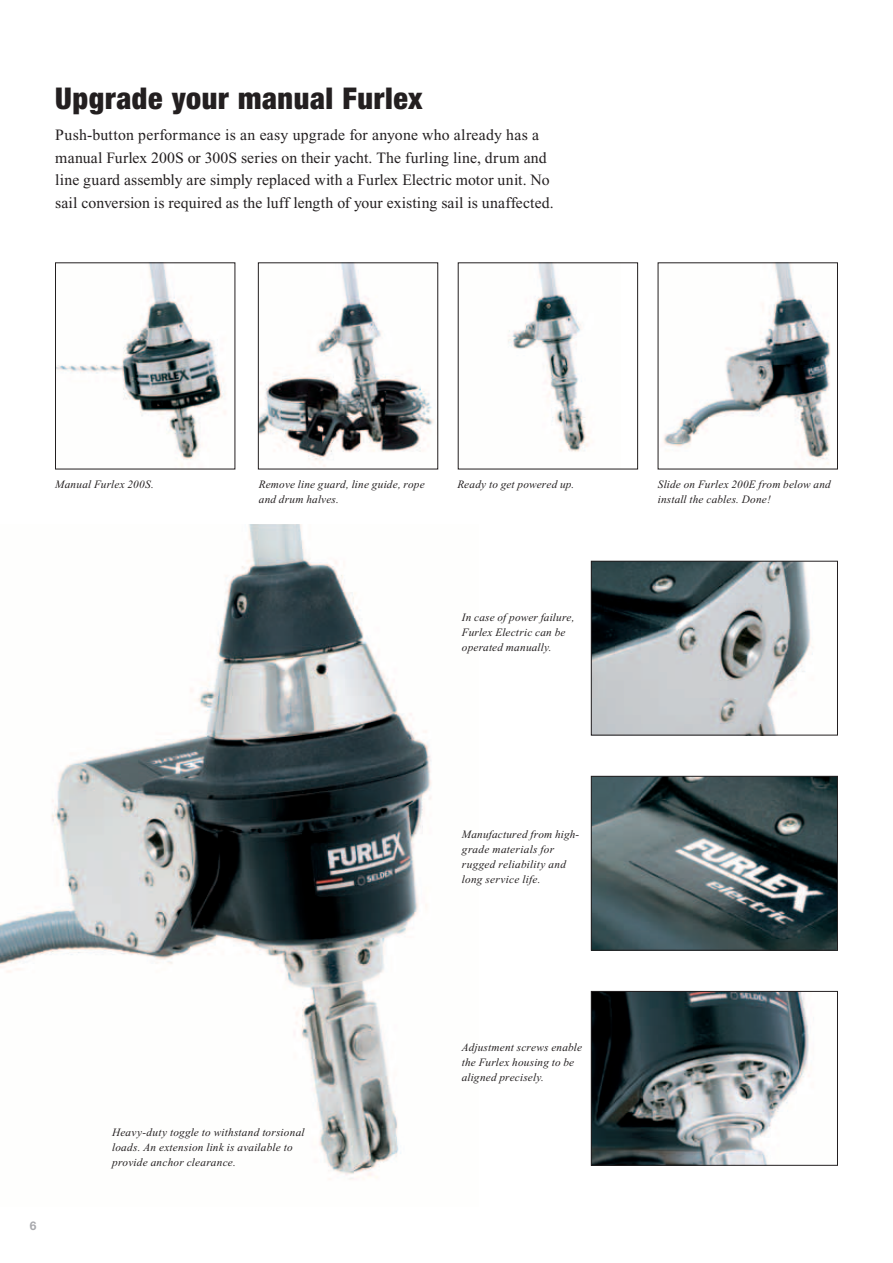
<style>
.page{position:relative;width:893px;height:1263px;background:#fff}
.page>*{position:absolute;margin:0;border:0;box-sizing:border-box;transform-origin:0 0}
.t1{font:900 condensed 30px "Helvetica Neue";letter-spacing:.02em;color:#231f20}
.t2{font:15.75px/22.5px "Times New Roman";letter-spacing:.01em;color:#231f20}
.t3{font:700 12px "Helvetica Neue";color:#a8a9ad}
.t4{font:italic 11.25px/15px "Times New Roman";letter-spacing:.015em;color:#231f20}
</style>
<div class="page">
<img style="left:0;top:525px;width:432px;height:655px">
<img style="left:57px;top:265px;width:169px;height:202px">
<img style="left:260px;top:265px;width:174px;height:202px">
<div style="left:258px;top:263px;width:180px;height:206px;border:1px solid #231f20"></div>
<img style="left:508px;top:265px;width:82px;height:187px">
<img style="left:663px;top:265px;width:168px;height:202px">
<img style="left:593px;top:563px;width:220px;height:170px">
<div style="left:591px;top:561px;width:247px;height:174px;border:1px solid #231f20"></div>
<img style="left:593px;top:778px;width:243px;height:170px">
<div style="left:591px;top:776px;width:247px;height:174px;border:1px solid #231f20"></div>
<img style="left:593px;top:993px;width:221px;height:170px">
<div style="left:591px;top:991px;width:247px;height:174px;border:1px solid #231f20"></div>
<h1 class="t1" style="left:55px;top:80px;width:369px">Upgrade your manual Furlex</h1>
<p class="t2" style="left:55px;top:124px;width:500px">Push-button performance is an easy upgrade for anyone who already has a manual Furlex 200S or 300S series on their yacht. The furling line, drum and line guard assembly are simply replaced with a Furlex Electric motor unit. No sail conversion is required as the luff length of your existing sail is unaffected.</p>
<p class="t4" style="left:55px;top:477px;width:100px">Manual Furlex 200S.</p>
<p class="t4" style="left:259px;top:477px;width:167px">Remove line guard, line guide, rope and drum halves.</p>
<p class="t4" style="left:457px;top:477px;width:118px">Ready to get powered up.</p>
<p class="t4" style="left:658px;top:477px;width:175px">Slide on Furlex 200E from below and install the cables. Done!</p>
<p class="t4" style="left:462px;top:610px;width:114px">In case of power failure,<br>Furlex Electric can be operated manually.</p>
<p class="t3" style="left:30px;top:1218px;width:8px">6</p>
<p class="t4" style="left:112px;top:1124px;width:194px">Heavy-duty toggle to withstand torsional loads. An extension link is available to provide anchor clearance.</p>
<p class="t4" style="left:462px;top:826px;width:119px">Manufactured from high&shy;grade materials for rugged reliability and long service life.</p>
<p class="t4" style="left:462px;top:1039px;width:122px">Adjustment screws enable the Furlex housing to be aligned precisely.</p>
</div>
